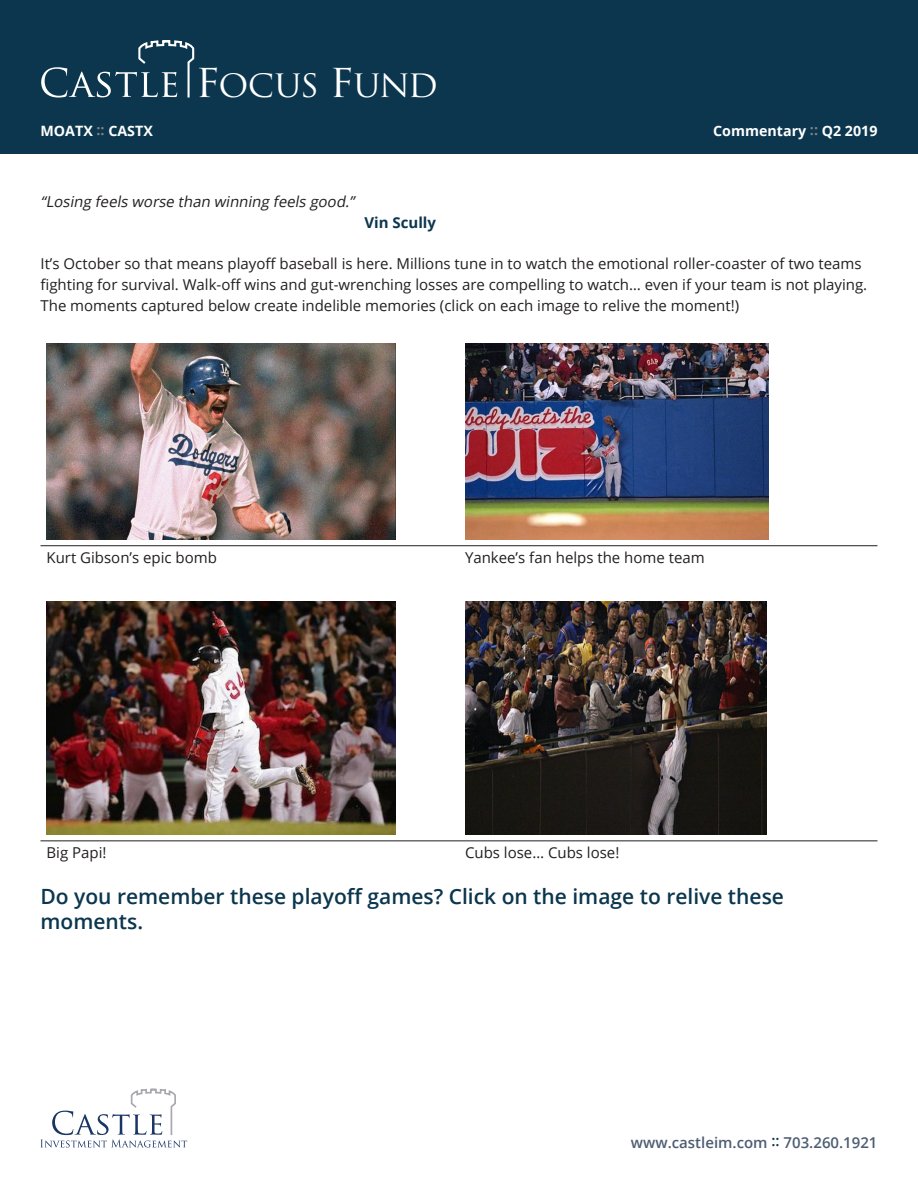
<style>
.page{position:relative;width:918px;height:1188px;background:#fff}
.page>*{position:absolute;margin:0;border:0;box-sizing:border-box;transform-origin:0 0}
.t1{font:31.35px "Trajan";letter-spacing:-.05em;color:#fff;scale:1.05 1}
.subhead_1{font:600 21px/25.2px "Open Sans";color:#0b364e}
.body{font:15px/21px "Open Sans";color:#231f20}
.body-2{font:italic 15px "Open Sans";color:#231f20}
.t2{font:600 15px "Open Sans";color:#4d5d72}
.body-3{font:700 15px "Open Sans";color:#0b364e}
.t3{font:700 14.25px "Open Sans";color:#fff}
.s1{font-size:38.85px}
.s2{color:#808285}
.s3{color:#0b364e}
</style>
<div class="page">
<svg style="left:41px;top:1089px;width:146px;height:59px"></svg>
<div style="left:0;top:0;width:918px;height:154px;background:#0b364e"></div>
<svg style="left:41px;top:40px;width:154px;height:58px"></svg>
<hr style="left:40px;top:545px;width:419px;height:1px;background:#231f20">
<hr style="left:459px;top:545px;width:419px;height:1px;background:#231f20">
<img style="left:46px;top:343px;width:349px;height:197px">
<img style="left:465px;top:343px;width:303px;height:196px">
<hr style="left:40px;top:841px;width:419px;height:1px;background:#231f20">
<hr style="left:459px;top:841px;width:419px;height:1px;background:#231f20">
<img style="left:46px;top:601px;width:350px;height:233px">
<img style="left:465px;top:601px;width:301px;height:234px">
<h1 class="t1" style="left:196px;top:67px;width:232px"><span class="s1">F</span>OCUS <span class="s1">F</span>UND</h1>
<p class="t3" style="left:40px;top:121px;width:114px">MOATX <span class="s2">::</span> CASTX</p>
<p class="t3" style="left:713px;top:121px;width:166px">Commentary <span class="s2">::</span> Q2 2019</p>
<p class="body-2" style="left:40px;top:191px;width:319px">“Losing feels worse than winning feels good.”</p>
<p class="body-3" style="left:364px;top:212px;width:73px">Vin Scully</p>
<p class="body" style="left:40px;top:253px;width:828px">It’s October so that means playoff baseball is here. Millions tune in to watch the emotional roller-coaster of two teams fighting for survival. Walk-off wins and gut-wrenching losses are compelling to watch… even if your team is not playing.<br>The moments captured below create indelible memories (click on each image to relive the moment!)</p>
<p class="body" style="left:46px;top:547px;width:172px">Kurt Gibson’s epic bomb</p>
<p class="body" style="left:465px;top:547px;width:241px">Yankee’s fan helps the home team</p>
<p class="body" style="left:46px;top:842px;width:61px">Big Papi!</p>
<p class="body" style="left:465px;top:842px;width:156px">Cubs lose… Cubs lose!</p>
<p class="subhead_1" style="left:40px;top:883px;width:745px">Do you remember these playoff games? Click on the image to relive these moments.</p>
<p class="t2" style="left:631px;top:1132px;width:248px">www.castleim.com <span class="s3">::</span> 703.260.1921</p>
</div>
